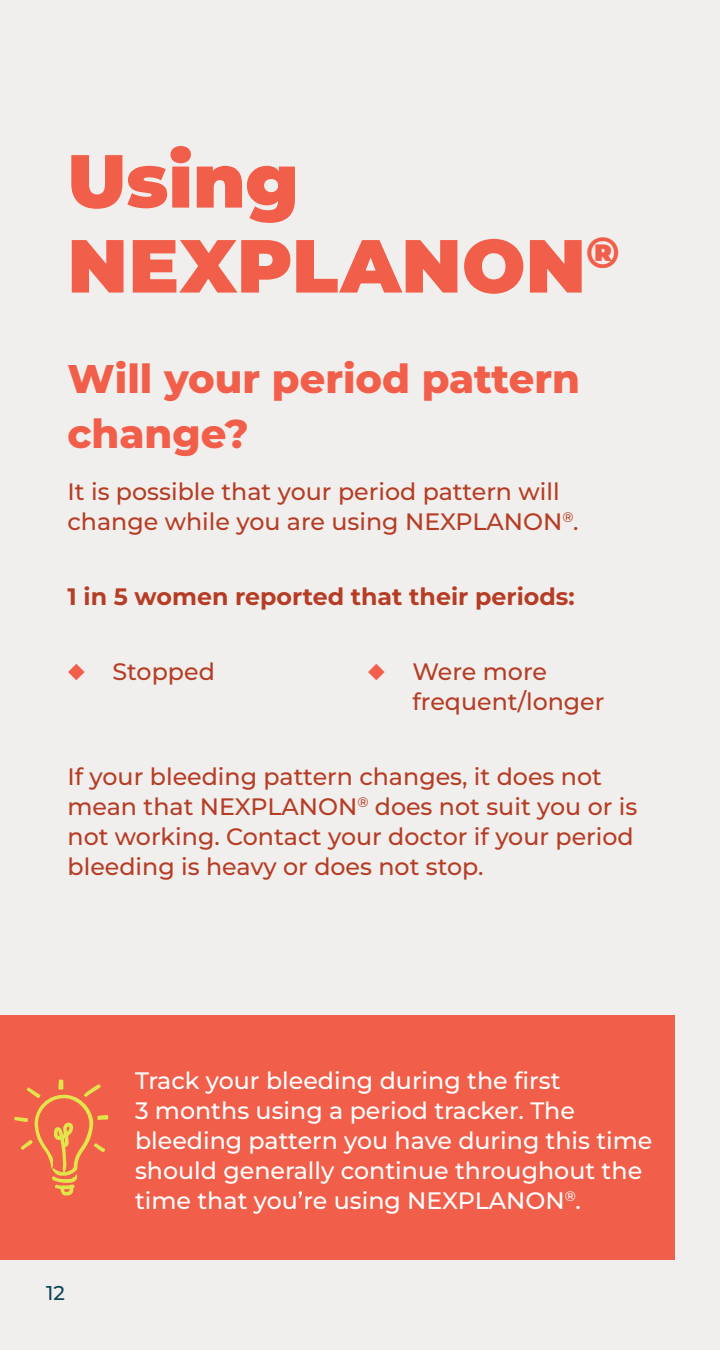
<style>
.page{position:relative;width:720px;height:1350px;background:#f1efed}
.page>*{position:absolute;margin:0;border:0;box-sizing:border-box;transform-origin:0 0}
.t1{font:900 75px/85px "Montserrat";color:#f15e49}
.t2{font:800 40px/55px "Montserrat";color:#f15e49}
.t3{font:500 23.75px/30px "Montserrat";color:#b63d25}
.t4{font:500 23.75px/30px "Montserrat";color:#fff}
.t5{font:700 23.75px "Montserrat";color:#b63d25}
.t6{font:500 20px "Montserrat";color:#0c465b}
.s1{font-size:30px;color:#f15e49}
</style>
<div class="page">
<div style="left:0;top:1015px;width:675px;height:245px;background:#f15e49"></div>
<svg style="left:14px;top:1080px;width:94px;height:116px"></svg>
<h1 class="t1" style="left:68px;top:137px;width:553px">Using<br>NEXPLANON<sup>®</sup></h1>
<h2 class="t2" style="left:68px;top:350px;width:514px">Will your period pattern change?</h2>
<p class="t3" style="left:68px;top:476px;width:513px">It is possible that your period pattern will change while you are using NEXPLANON<sup>®</sup>.</p>
<p class="t5" style="left:67px;top:581px;width:509px">1 in 5 women reported that their periods:</p>
<p class="t3" style="left:68px;top:656px;width:149px"><span class="s1">◆</span> Stopped</p>
<p class="t3" style="left:413px;top:656px;width:194px;text-indent:-45px"><span class="s1">◆</span> Were more frequent/longer</p>
<p class="t3" style="left:68px;top:761px;width:571px">If your bleeding pattern changes, it does not mean that NEXPLANON<sup>®</sup> does not suit you or is not working. Contact your doctor if your period bleeding is heavy or does not stop.</p>
<p class="t6" style="left:46px;top:1279px;width:20px">12</p>
<p class="t4" style="left:135px;top:1065px;width:519px">Track your bleeding during the first<br>3 months using a period tracker. The bleeding pattern you have during this time should generally continue throughout the time that you’re using NEXPLANON<sup>®</sup>.</p>
</div>
